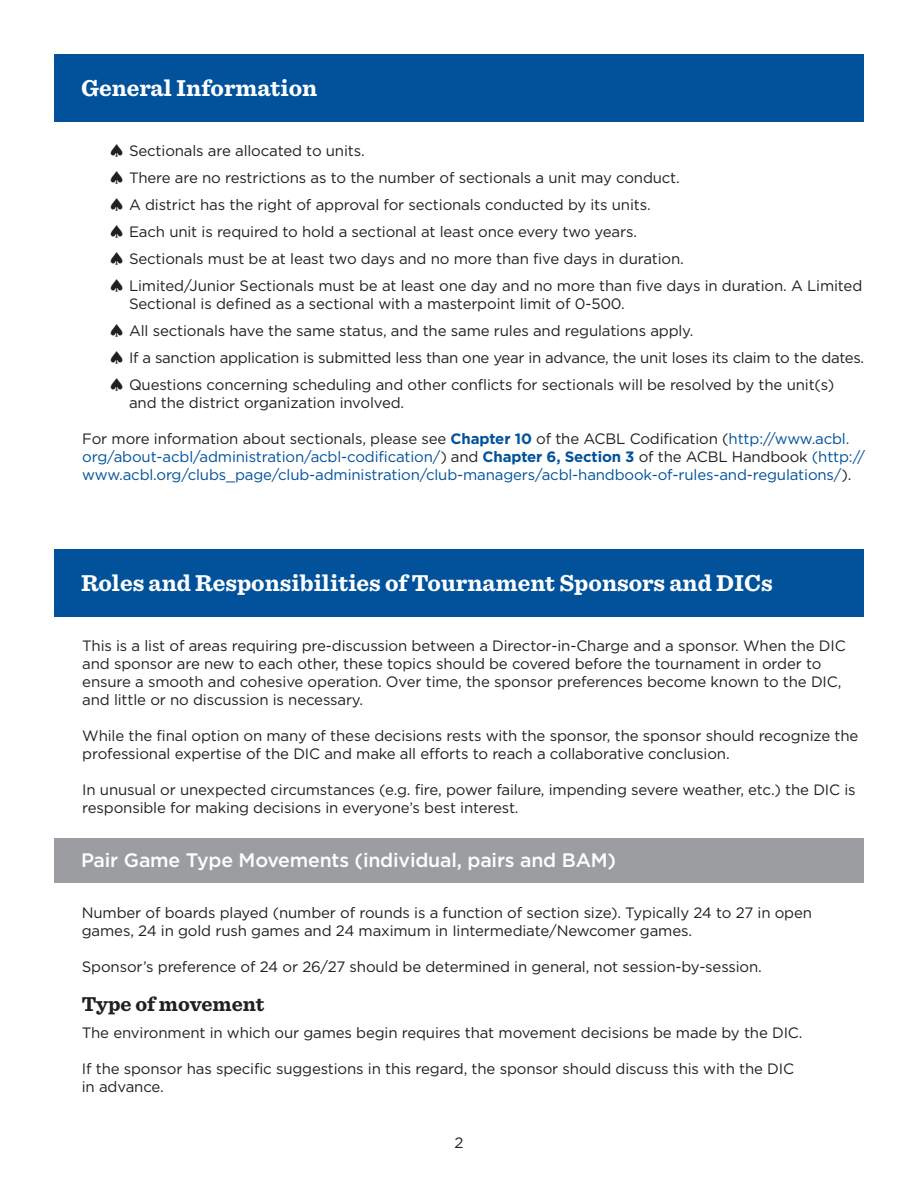
<style>
.page{position:relative;width:918px;height:1188px;background:#fff}
.page>*{position:absolute;margin:0;border:0;box-sizing:border-box;transform-origin:0 0}
.t1{font:700 24px "Sentinel";color:#fff}
.t2{font:700 21px "Sentinel";color:#231f20}
.t3{font:500 19.5px "Gotham";letter-spacing:-.01em;color:#fff}
.t4{font:15px/27px "Gotham";letter-spacing:-.01em;color:#231f20}
.t5{font:15px/18px "Gotham";letter-spacing:-.01em;color:#01529a}
.s1{font-family:"Universal Std Newswith Comm Pi";font-size:16.5px}
.s2{color:#231f20}
.s3{font-weight:700}
</style>
<div class="page">
<div style="left:54px;top:54px;width:810px;height:68px;background:#01529a"></div>
<div style="left:54px;top:549px;width:810px;height:68px;background:#01529a"></div>
<div style="left:54px;top:838px;width:810px;height:45px;background:#9b9da0"></div>
<h1 class="t1" style="left:81px;top:69px;width:238px">General Information</h1>
<p class="t4" style="left:108px;top:137px;width:755px"><span class="s1">♠</span> Sectionals are allocated to units.<br><span class="s1">♠</span> There are no restrictions as to the number of sectionals a unit may conduct.<br><span class="s1">♠</span> A district has the right of approval for sectionals conducted by its units.<br><span class="s1">♠</span> Each unit is required to hold a sectional at least once every two years.<br><span class="s1">♠</span> Sectionals must be at least two days and no more than five days in duration.<br><span class="s1">♠</span> Limited/Junior Sectionals must be at least one day and no more than five days in duration. A Limited</p>
<p class="t4" style="left:108px;top:290px;width:757px;text-indent:21px">Sectional is defined as a sectional with a masterpoint limit of 0-500.<br><span class="s1">♠</span> All sectionals have the same status, and the same rules and regulations apply.<br><span class="s1">♠</span> If a sanction application is submitted less than one year in advance, the unit loses its claim to the dates. <span class="s1">♠</span> Questions concerning scheduling and other conflicts for sectionals will be resolved by the unit(s)</p>
<p class="t4" style="left:129px;top:389px;width:277px">and the district organization involved.</p>
<p class="t5" style="left:82px;top:429px;width:784px"><span class="s2">For more information about sectionals, please see</span> <span class="s3">Chapter 10</span> <span class="s2">of the ACBL Codification (</span>http://www.acbl. org/about-acbl/administration/acbl-codification/<span class="s2">) and</span> <span class="s3">Chapter 6, Section 3</span> <span class="s2">of the ACBL Handbook</span> (http:// www.acbl.org/clubs_page/club-administration/club-managers/acbl-handbook-of-rules-and-regulations/<span class="s2">).</span></p>
<h1 class="t1" style="left:81px;top:564px;width:693px">Roles and Responsibilities of Tournament Sponsors and DICs</h1>
<p class="t4" style="left:82px;top:637px;width:765px;line-height:18px">This is a list of areas requiring pre-discussion between a Director-in-Charge and a sponsor. When the DIC and sponsor are new to each other, these topics should be covered before the tournament in order to ensure a smooth and cohesive operation. Over time, the sponsor preferences become known to the DIC, and little or no discussion is necessary.</p>
<p class="t4" style="left:82px;top:727px;width:778px;line-height:18px">While the final option on many of these decisions rests with the sponsor, the sponsor should recognize the professional expertise of the DIC and make all efforts to reach a collaborative conclusion.</p>
<p class="t4" style="left:82px;top:781px;width:775px;line-height:18px">In unusual or unexpected circumstances (e.g. fire, power failure, impending severe weather, etc.) the DIC is responsible for making decisions in everyone’s best interest.</p>
<h3 class="t3" style="left:81px;top:847px;width:537px">Pair Game Type Movements (individual, pairs and BAM)</h3>
<p class="t4" style="left:82px;top:903px;width:732px;line-height:18px">Number of boards played (number of rounds is a function of section size). Typically 24 to 27 in open games, 24 in gold rush games and 24 maximum in Iintermediate/Newcomer games.</p>
<p class="t4" style="left:82px;top:952px;width:682px">Sponsor’s preference of 24 or 26/27 should be determined in general, not session-by-session.</p>
<h2 class="t2" style="left:82px;top:987px;width:184px">Type of movement</h2>
<p class="t4" style="left:82px;top:1018px;width:722px">The environment in which our games begin requires that movement decisions be made by the DIC.</p>
<p class="t4" style="left:82px;top:1059px;width:714px;line-height:18px">If the sponsor has specific suggestions in this regard, the sponsor should discuss this with the DIC in advance.</p>
<p class="t4" style="left:455px;top:1128px;width:10px">2</p>
</div>
